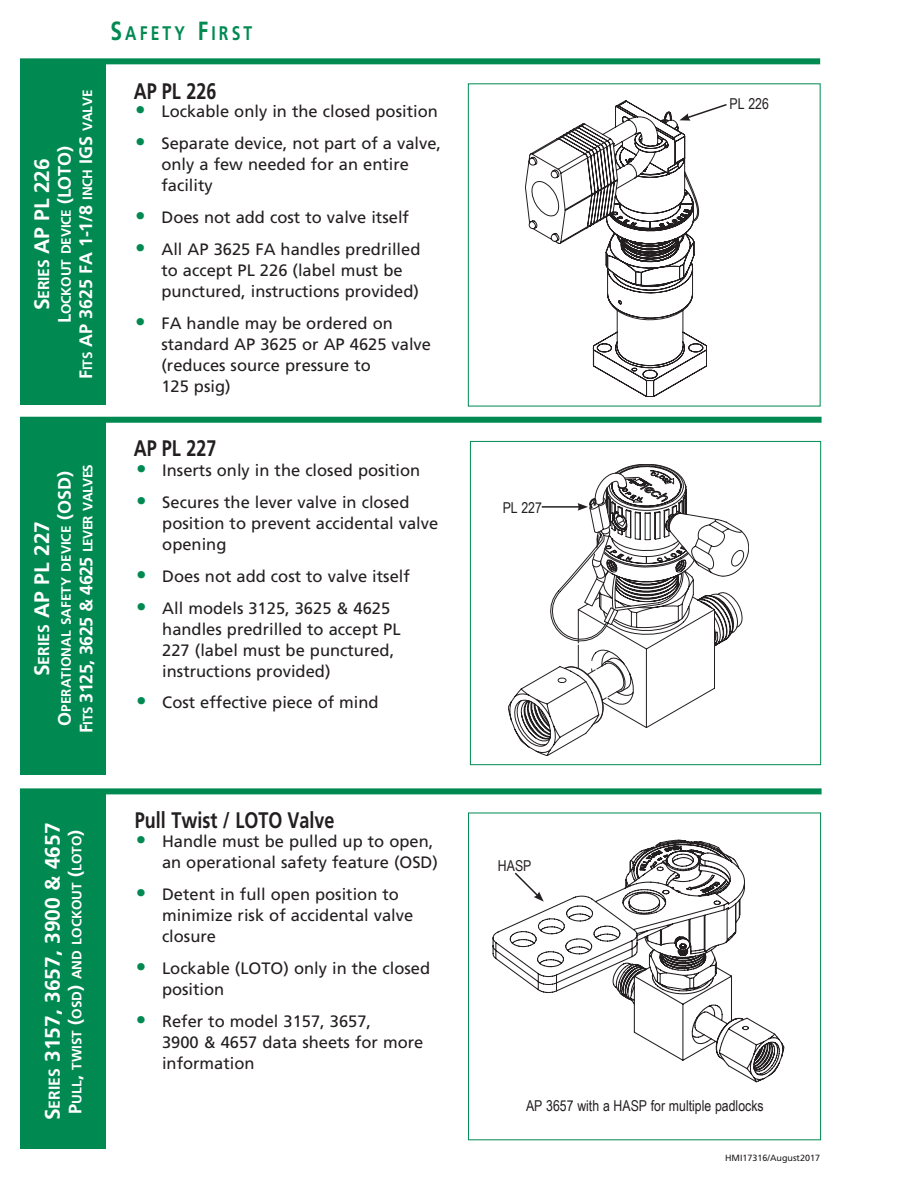
<style>
.page{position:relative;width:918px;height:1188px;background:#fff}
.page>*{position:absolute;margin:0;border:0;box-sizing:border-box;transform-origin:0 0}
.Series_head_1{font:700 22.5px "Frutiger LT Std";color:#231f20;scale:.8 1}
.Sidebar{font:700 21px "Frutiger LT Std";color:#fff}
.Tag{font:700 19.65px "Frutiger LT Std";letter-spacing:.2em;color:#008a52;scale:.8 1}
.Sidebar-2{font:700 18px "Frutiger LT Std";letter-spacing:-.03em;color:#fff}
.BULLETS{font:16.5px/21px "Frutiger LT Std";color:#231f20}
.t1{font:15px "Arial Narrow";color:#231f20}
.Sidebar-3{font:700 13.5px "Frutiger LT Std";color:#fff}
.t2{font:9px "Frutiger LT Std";color:#231f20}
.s1{font-size:13.5px}
.s2{font-size:18px}
.s3{font-size:15.75px}
.s4{font-size:26.25px}
.s5{font-size:21px;color:#008a52}
</style>
<div class="page">
<svg style="left:525px;top:101px;width:182px;height:296px"></svg>
<svg style="left:508px;top:666px;width:144px;height:90px"></svg>
<svg style="left:564px;top:464px;width:185px;height:261px"></svg>
<div style="left:470px;top:441px;width:351px;height:324px;border:1px solid #008a52"></div>
<div style="left:20px;top:64px;width:86px;height:341px;background:#008a52"></div>
<div style="left:20px;top:423px;width:86px;height:352px;background:#008a52"></div>
<svg style="left:493px;top:840px;width:291px;height:242px"></svg>
<div style="left:468px;top:813px;width:353px;height:327px;border:1px solid #008a52"></div>
<div style="left:20px;top:794px;width:86px;height:355px;background:#008a52"></div>
<div style="left:20px;top:58px;width:800px;height:6px;background:#008a52"></div>
<div style="left:20px;top:417px;width:802px;height:6px;background:#008a52"></div>
<div style="left:20px;top:788px;width:802px;height:6px;background:#008a52"></div>
<svg style="left:679px;top:103px;width:48px;height:18px"></svg>
<div style="left:495px;top:859px;width:39px;height:23px;background:#fff"></div>
<svg style="left:513px;top:871px;width:31px;height:31px"></svg>
<hr style="left:542px;top:506px;width:38px;height:2px;background:#231f20">
<svg style="left:546px;top:470px;width:138px;height:177px"></svg>
<p class="Sidebar-2" style="left:75px;top:379px;width:291px;rotate:-90deg">F<span class="s1">ITS</span> AP 3625 FA 1-1/8 <span class="s1">INCH</span> IGS <span class="s1">VALVE</span></p>
<p class="Sidebar-3" style="left:58px;top:323px;width:178px;rotate:-90deg"><span class="s2">L</span>OCKOUT DEVICE <span class="s2">(LOTO)</span></p>
<p class="Sidebar" style="left:29px;top:310px;width:154px;rotate:-90deg">S<span class="s3">ERIES</span> AP PL 226</p>
<p class="Tag" style="left:110px;top:22px;width:179px"><span class="s4">S</span> AFETY <span class="s4">F</span> IRST</p>
<p class="Series_head_1" style="left:134px;top:77px;width:105px">AP PL 226</p>
<p class="BULLETS" style="left:135px;top:101px;width:304px"><span class="s5">•</span> Lockable only in the closed position</p>
<p class="BULLETS" style="left:161px;top:133px;width:281px;text-indent:-26px"><span class="s5">•</span> Separate device, not part of a valve, only a few needed for an entire facility</p>
<p class="BULLETS" style="left:135px;top:207px;width:275px"><span class="s5">•</span> Does not add cost to valve itself</p>
<p class="BULLETS" style="left:161px;top:239px;width:261px;text-indent:-26px"><span class="s5">•</span> All AP 3625 FA handles predrilled to accept PL 226 (label must be punctured, instructions provided)</p>
<p class="BULLETS" style="left:161px;top:312px;width:271px;text-indent:-26px"><span class="s5">•</span> FA handle may be ordered on standard AP 3625 or AP 4625 valve (reduces source pressure to<br>125 psig)</p>
<p class="Sidebar-3" style="left:58px;top:726px;width:256px;rotate:-90deg"><span class="s2">O</span>PERATIONAL SAFETY DEVICE <span class="s2">(OSD)</span></p>
<p class="Sidebar-2" style="left:76px;top:733px;width:271px;rotate:-90deg">F<span class="s1">ITS</span> 3125, 3625 &amp; 4625 <span class="s1">LEVER VALVES</span></p>
<p class="Sidebar" style="left:30px;top:676px;width:157px;rotate:-90deg">S<span class="s3">ERIES</span> AP PL 227</p>
<p class="Series_head_1" style="left:134px;top:435px;width:105px">AP PL 227</p>
<p class="BULLETS" style="left:136px;top:460px;width:286px"><span class="s5">•</span> Inserts only in the closed position</p>
<p class="BULLETS" style="left:162px;top:492px;width:277px;text-indent:-26px"><span class="s5">•</span> Secures the lever valve in closed position to prevent accidental valve opening</p>
<p class="BULLETS" style="left:136px;top:566px;width:275px"><span class="s5">•</span> Does not add cost to valve itself</p>
<p class="BULLETS" style="left:162px;top:598px;width:240px;text-indent:-26px"><span class="s5">•</span> All models 3125, 3625 &amp; 4625 handles predrilled to accept PL<br>227 (label must be punctured, instructions provided)</p>
<p class="BULLETS" style="left:136px;top:692px;width:244px"><span class="s5">•</span> Cost effective piece of mind</p>
<p class="Sidebar" style="left:40px;top:1120px;width:299px;rotate:-90deg">S<span class="s3">ERIES</span> 3157, 3657, 3900 &amp; 4657</p>
<p class="Sidebar-3" style="left:69px;top:1114px;width:286px;rotate:-90deg"><span class="s2">P</span>ULL<span class="s2">,</span> TWIST <span class="s2">(</span>OSD<span class="s2">)</span> AND LOCKOUT <span class="s2">(</span>LOTO<span class="s2">)</span></p>
<p class="Series_head_1" style="left:135px;top:807px;width:251px">Pull Twist / LOTO Valve</p>
<p class="BULLETS" style="left:136px;top:831px;width:304px;text-align:right"><span class="s5">•</span> Handle must be pulled up to open, an operational safety feature (OSD)</p>
<p class="BULLETS" style="left:162px;top:884px;width:253px;text-indent:-26px"><span class="s5">•</span> Detent in full open position to minimize risk of accidental valve closure</p>
<p class="BULLETS" style="left:162px;top:958px;width:270px;text-indent:-26px"><span class="s5">•</span> Lockable (LOTO) only in the closed position</p>
<p class="BULLETS" style="left:162px;top:1010px;width:263px;text-indent:-26px"><span class="s5">•</span> Refer to model 3157, 3657,<br>3900 &amp; 4657 data sheets for more information</p>
<p class="t1" style="left:503px;top:496px;width:41px">PL 227</p>
<p class="t1" style="left:498px;top:855px;width:35px">HASP</p>
<p class="t1" style="left:730px;top:92px;width:41px">PL 226</p>
<p class="t1" style="left:526px;top:1095px;width:239px">AP 3657 with a HASP for multiple padlocks</p>
<p class="t2" style="left:725px;top:1153px;width:97px">HMI17316/August2017</p>
</div>
